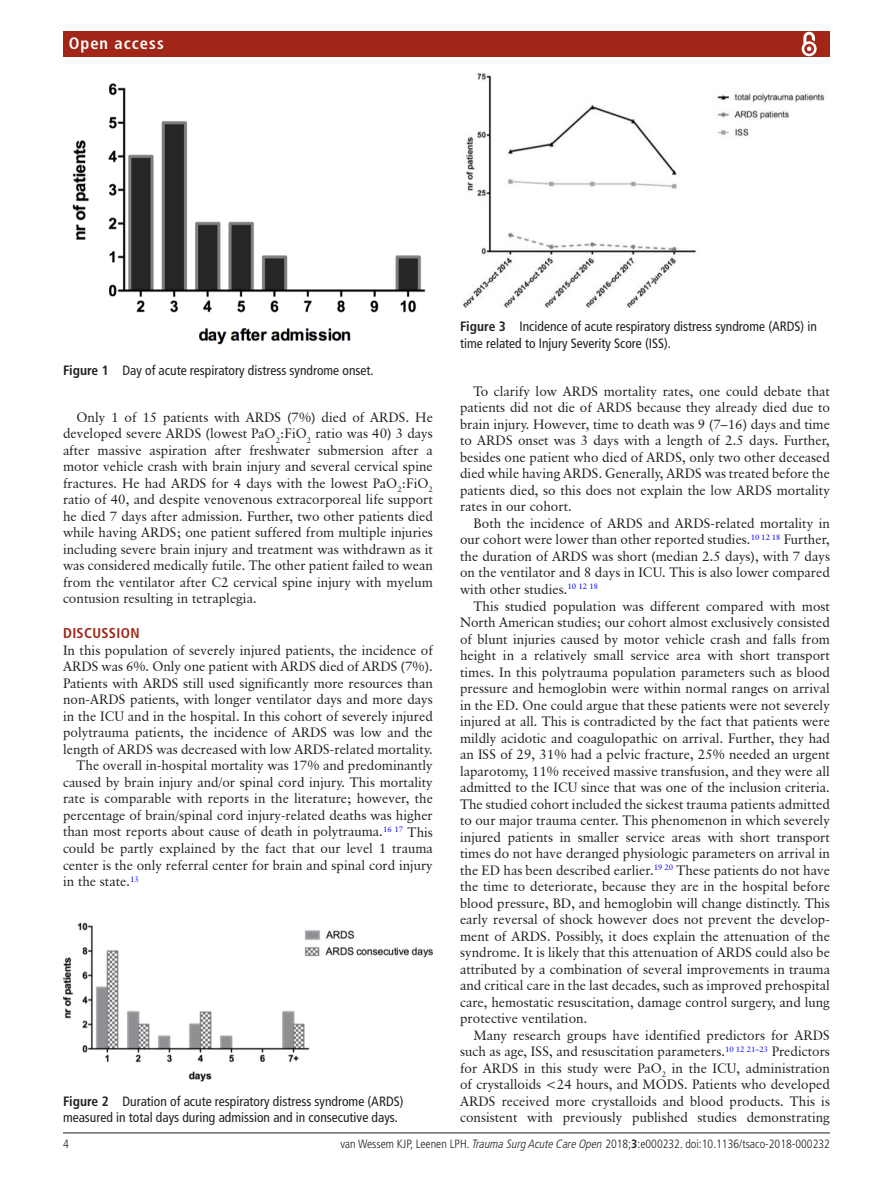
<style>
.page{position:relative;width:893px;height:1191px;background:#fff}
.page>*{position:absolute;margin:0;border:0;box-sizing:border-box;transform-origin:0 0}
.t1{font:700 condensed 16.5px "Frutiger LT Std";letter-spacing:.065em;color:#fff}
.t2{font:700 condensed 14.25px "Frutiger LT Pro";letter-spacing:.025em;color:#a12618}
.t3{font:13.5px/16.5px "Classical Garamond BT";color:#231f20;text-align:justify}
.t4{font:condensed 13.5px/16.5px "Frutiger LT Pro";color:#231f20}
.t5{font:300 condensed 12px "Frutiger LT Pro";color:#231f20}
.s1{font-weight:700}
.s2{font-style:italic}
</style>
<div class="page">
<hr style="left:63px;top:1132px;width:767px;height:1px;background:#231f20">
<div style="left:63px;top:31px;width:767px;height:25px;background:#a12618"></div>
<svg style="left:801px;top:31px;width:19px;height:26px"></svg>
<div style="left:806px;top:45px;width:7px;height:7px;border:1px solid #a12618;border-radius:50%"></div>
<img style="left:72px;top:83px;width:353px;height:262px">
<img style="left:63px;top:922px;width:370px;height:159px">
<img style="left:464px;top:72px;width:361px;height:235px">
<p class="t1" style="left:69px;top:34px;width:97px">Open access</p>
<p class="t4" style="left:63px;top:362px;width:312px"><span class="s1">Figure 1</span> Day of acute respiratory distress syndrome onset.</p>
<p class="t3" style="left:63px;top:408px;width:371px;text-indent:14px">Only 1 of 15 patients with ARDS (7%) died of ARDS. He developed severe ARDS (lowest PaO<sub>2</sub>:FiO<sub>2</sub> ratio was 40) 3 days after massive aspiration after freshwater submersion after a motor vehicle crash with brain injury and several cervical spine fractures. He had ARDS for 4 days with the lowest PaO<sub>2</sub>:FiO<sub>2 </sub>ratio of 40, and despite venovenous extracorporeal life support he died 7 days after admission. Further, two other patients died while having ARDS; one patient suffered from multiple injuries including severe brain injury and treatment was withdrawn as it was considered medically futile. The other patient failed to wean from the ventilator after C2 cervical spine injury with myelum contusion resulting in tetraplegia.</p>
<p class="t2" style="left:63px;top:625px;width:78px">Discussion</p>
<p class="t3" style="left:63px;top:642px;width:371px">In this population of severely injured patients, the incidence of</p>
<p class="t3" style="left:63px;top:658px;width:371px">ARDS was 6%. Only one patient with ARDS died of ARDS (7%).</p>
<p class="t3" style="left:63px;top:675px;width:371px">Patients with ARDS still used significantly more resources than</p>
<p class="t3" style="left:63px;top:691px;width:371px">non-ARDS patients, with longer ventilator days and more days</p>
<p class="t3" style="left:63px;top:708px;width:371px">in the ICU and in the hospital. In this cohort of severely injured</p>
<p class="t3" style="left:63px;top:724px;width:371px">polytrauma patients, the incidence of ARDS was low and the</p>
<p class="t3" style="left:63px;top:741px;width:371px">length of ARDS was decreased with low ARDS-related mortality.</p>
<p class="t3" style="left:76px;top:757px;width:358px">The overall in-hospital mortality was 17% and predominantly</p>
<p class="t3" style="left:63px;top:774px;width:371px">caused by brain injury and/or spinal cord injury. This mortality</p>
<p class="t3" style="left:63px;top:790px;width:371px">rate is comparable with reports in the literature; however, the</p>
<p class="t3" style="left:63px;top:807px;width:371px">percentage of brain/spinal cord injury-related deaths was higher</p>
<p class="t3" style="left:63px;top:823px;width:371px">than most reports about cause of death in polytrauma.<sup>16</sup> <sup>17</sup> This</p>
<p class="t3" style="left:63px;top:840px;width:371px">could be partly explained by the fact that our level 1 trauma</p>
<p class="t3" style="left:63px;top:856px;width:371px">center is the only referral center for brain and spinal cord injury</p>
<p class="t3" style="left:63px;top:873px;width:77px">in the state.<sup>13</sup></p>
<p class="t4" style="left:63px;top:1092px;width:342px"><span class="s1">Figure 2</span> Duration of acute respiratory distress syndrome (ARDS) measured in total days during admission and in consecutive days.</p>
<p class="t4" style="left:460px;top:318px;width:359px"><span class="s1">Figure 3</span> Incidence of acute respiratory distress syndrome (ARDS) in time related to Injury Severity Score (ISS).</p>
<p class="t3" style="left:460px;top:383px;width:371px;text-indent:14px">To clarify low ARDS mortality rates, one could debate that patients did not die of ARDS because they already died due to brain injury. However, time to death was 9 (7–16) days and time to ARDS onset was 3 days with a length of 2.5 days. Further, besides one patient who died of ARDS, only two other deceased died while having ARDS. Generally, ARDS was treated before the patients died, so this does not explain the low ARDS mortality rates in our cohort.</p>
<p class="t3" style="left:460px;top:515px;width:371px;text-indent:14px">Both the incidence of ARDS and ARDS-related mortality in our cohort were lower than other reported studies.<sup>10</sup> <sup>12</sup> <sup>18</sup> Further, the duration of ARDS was short (median 2.5 days), with 7 days on the ventilator and 8 days in ICU. This is also lower compared with other studies.<sup>10</sup> <sup>12</sup> <sup>18</sup></p>
<p class="t3" style="left:460px;top:597px;width:371px;text-indent:14px">This studied population was different compared with most North American studies; our cohort almost exclusively consisted of blunt injuries caused by motor vehicle crash and falls from height in a relatively small service area with short transport times. In this polytrauma population parameters such as blood pressure and hemoglobin were within normal ranges on arrival in the ED. One could argue that these patients were not severely injured at all. This is contradicted by the fact that patients were mildly acidotic and coagulopathic on arrival. Further, they had an ISS of 29, 31% had a pelvic fracture, 25% needed an urgent laparotomy, 11% received massive transfusion, and they were all admitted to the ICU since that was one of the inclusion criteria.<br>The studied cohort included the sickest trauma patients admitted to our major trauma center. This phenomenon in which severely injured patients in smaller service areas with short transport times do not have deranged physiologic parameters on arrival in the ED has been described earlier.<sup>19</sup> <sup>20</sup> These patients do not have the time to deteriorate, because they are in the hospital before blood pressure, BD, and hemoglobin will change distinctly. This early reversal of shock however does not prevent the develop&shy;ment of ARDS. Possibly, it does explain the attenuation of the syndrome. It is likely that this attenuation of ARDS could also be attributed by a combination of several improvements in trauma and critical care in the last decades, such as improved prehospital care, hemostatic resuscitation, damage control surgery, and lung protective ventilation.</p>
<p class="t3" style="left:460px;top:1026px;width:371px;text-indent:14px">Many research groups have identified predictors for ARDS such as age, ISS, and resuscitation parameters.<sup>10</sup> <sup>12</sup> <sup>21–23</sup> Predictors for ARDS in this study were PaO<sub>2</sub> in the ICU, administration of crystalloids &lt;24 hours, and MODS. Patients who developed ARDS received more crystalloids and blood products. This is consistent with previously published studies demonstrating</p>
<p class="t5" style="left:63px;top:1136px;width:7px">4</p>
<p class="t5" style="left:340px;top:1136px;width:491px">van Wessem KJP, Leenen LPH. <span class="s2">Trauma Surg Acute Care Open</span> 2018;<span class="s1">3</span>:e000232. doi:10.1136/tsaco-2018-000232</p>
</div>
